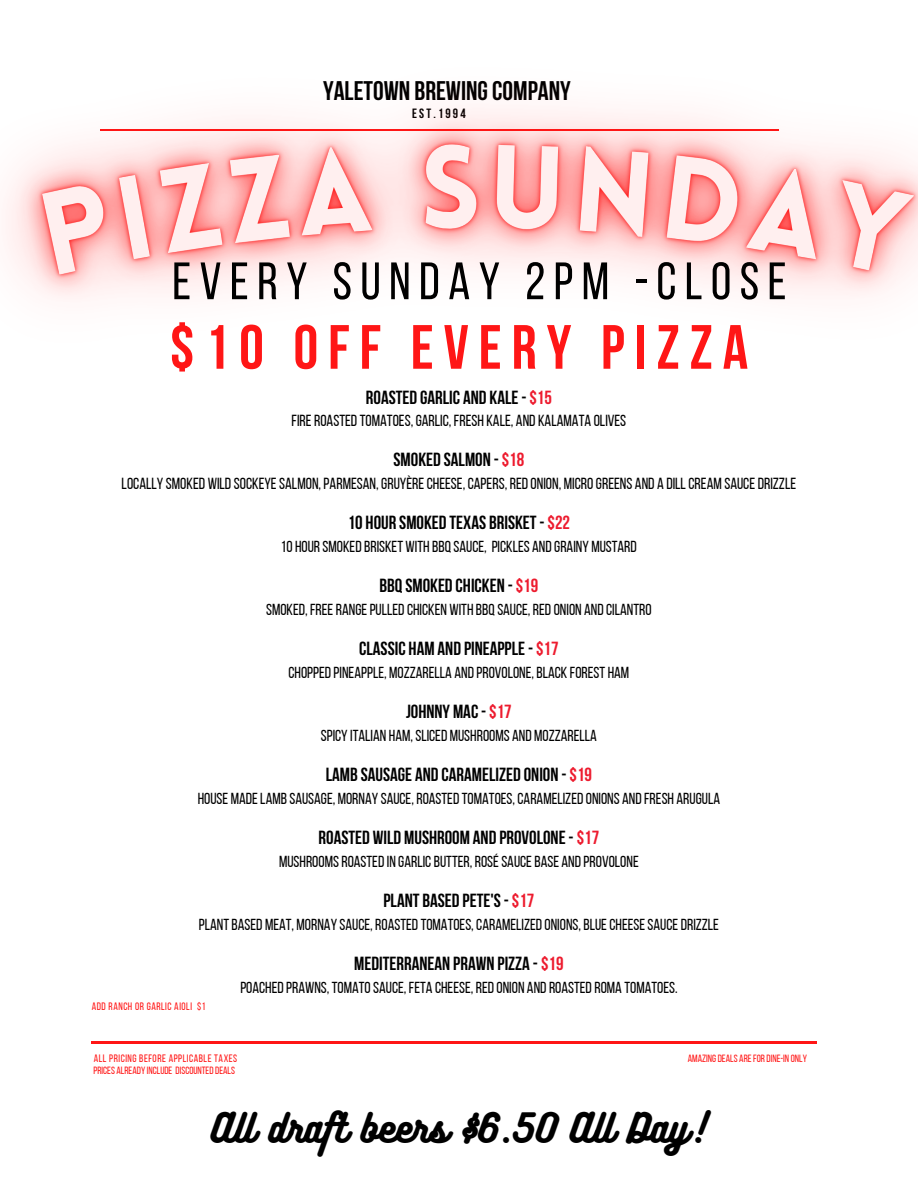
<style>
.page{position:relative;width:918px;height:1188px;background:#fff}
.page>*{position:absolute;margin:0;border:0;box-sizing:border-box;transform-origin:0 0}
.t1{font:700 62.4px "Bebas Neue";letter-spacing:.16em;color:#ff1616}
.t2{font:52.5px "Bebas Neue";letter-spacing:.16em;color:#000}
.t3{font:36px "Bukhari Script";color:#000}
.t4{font:700 26.85px "Bebas Neue";color:#000}
.t5{font:700 18.9px "Bebas Neue";color:#000}
.t6{font:16.05px "Bebas Neue";color:#000}
.t7{font:15.9px "Bebas Neue";color:#000}
.t8{font:700 13.35px "Bebas Neue";letter-spacing:.16em;color:#000}
.t9{font:10.65px "Bebas Neue";letter-spacing:.05em;color:#ff1616}
.t10{font:10.5px "Bebas Neue";color:#ff1616}
.s1{color:#ed1b2e}
</style>
<div class="page">
<img style="left:6px;top:108px;width:912px;height:191px">
<hr style="left:91px;top:1042px;width:726px;height:2px;background:#ff1616">
<h5 class="t4" style="left:323px;top:80px;width:249px">YALETOWN BREWINGCOMPANY</h5>
<p class="t8" style="left:412px;top:108px;width:55px">EST.1994</p>
<h2 class="t2" style="left:172px;top:260px;width:616px">EVERY SUNDAY 2PM -CLOSE</h2>
<h3 class="t1" style="left:170px;top:322px;width:580px">$10 OFF EVERY PIZZA</h3>
<p class="t5" style="left:366px;top:389px;width:188px">ROASTED GARLIC AND KALE- <span class="s1">$15</span></p>
<p class="t6" style="left:292px;top:414px;width:336px">FIREROASTEDTOMATOES, GARLIC, FRESH KALE, AND KALAMATA OLIVES</p>
<p class="t5" style="left:394px;top:452px;width:132px">SMOKED SALMON - <span class="s1">$18</span></p>
<p class="t6" style="left:122px;top:477px;width:676px">LOCALLY SMOKED WILDSOCKEYESALMON, PARMESAN, GRUYÈRECHEESE, CAPERS, REDONION, MICROGREENS AND A DILLCREAM SAUCEDRIZZLE</p>
<p class="t5" style="left:348px;top:515px;width:224px">10 HOUR SMOKED TEXAS BRISKET- <span class="s1">$22</span></p>
<p class="t7" style="left:281px;top:540px;width:357px">10 HOURSMOKEDBRISKET WITH BBQ SAUCE, PICKLES ANDGRAINY MUSTARD</p>
<h6 class="t5" style="left:380px;top:578px;width:160px">BBQSMOKED CHICKEN - <span class="s1">$19</span></h6>
<p class="t7" style="left:266px;top:603px;width:387px">SMOKED, FREERANGEPULLEDCHICKEN WITH BBQ SAUCE, REDONION ANDCILANTRO</p>
<p class="t5" style="left:359px;top:641px;width:201px">CLASSIC HAM AND PINEAPPLE- <span class="s1">$17</span></p>
<p class="t7" style="left:289px;top:666px;width:342px">CHOPPEDPINEAPPLE, MOZZARELLA ANDPROVOLONE, BLACK FOREST HAM</p>
<p class="t5" style="left:406px;top:704px;width:107px">JOHNNY MAC- <span class="s1">$17</span></p>
<p class="t7" style="left:321px;top:729px;width:278px">SPICY ITALIAN HAM, SLICED MUSHROOMS AND MOZZARELLA</p>
<p class="t5" style="left:326px;top:767px;width:268px">LAMB SAUSAGE AND CARAMELIZED ONION - <span class="s1">$19</span></p>
<p class="t7" style="left:198px;top:792px;width:524px">HOUSE MADELAMBSAUSAGE, MORNAY SAUCE, ROASTEDTOMATOES, CARAMELIZEDONIONS ANDFRESH ARUGULA</p>
<p class="t5" style="left:319px;top:830px;width:282px">ROASTED WILD MUSHROOM AND PROVOLONE- <span class="s1">$17</span></p>
<p class="t7" style="left:279px;top:855px;width:361px">MUSHROOMSROASTEDIN GARLICBUTTER, ROSÉSAUCEBASE ANDPROVOLONE</p>
<p class="t5" style="left:383px;top:893px;width:153px">PLANT BASED PETE'S- <span class="s1">$17</span></p>
<p class="t7" style="left:199px;top:918px;width:522px">PLANTBASED MEAT, MORNAY SAUCE, ROASTEDTOMATOES, CARAMELIZEDONIONS, BLUECHEESESAUCEDRIZZLE</p>
<p class="t5" style="left:354px;top:956px;width:211px">MEDITERRANEAN PRAWN PIZZA - <span class="s1">$19</span></p>
<p class="t7" style="left:240px;top:981px;width:439px">POACHEDPRAWNS, TOMATOSAUCE, FETA CHEESE, REDONION ANDROASTEDROMA TOMATOES.</p>
<p class="t9" style="left:92px;top:1002px;width:115px">ADD RANCH OR GARLIC AIOLI $1</p>
<p class="t9" style="left:94px;top:1054px;width:145px">ALL PRICING BEFORE APPLICABLE TAXES</p>
<p class="t10" style="left:94px;top:1066px;width:143px">PRICES ALREADY INCLUDE DISCOUNTEDDEALS</p>
<p class="t10" style="left:688px;top:1054px;width:121px">AMAZINGDEALS AREFORDINE-IN ONLY</p>
<h4 class="t3" style="left:212px;top:1104px;width:497px">All draft beers $6.50 All Day!</h4>
</div>
